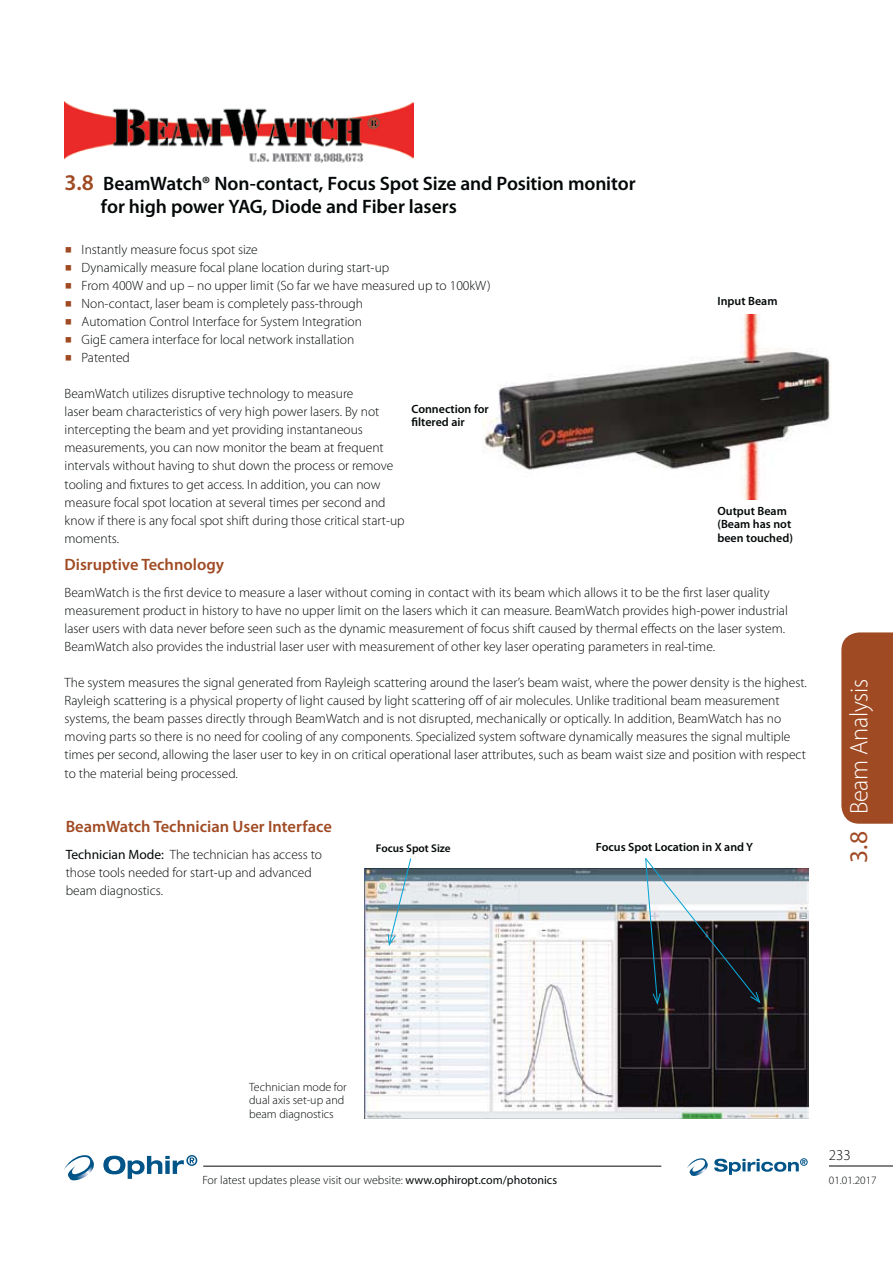
<style>
.page{position:relative;width:893px;height:1263px;background:#fff}
.page>*{position:absolute;margin:0;border:0;box-sizing:border-box;transform-origin:0 0}
.t1{font:300 25.5px "Myriad Pro";letter-spacing:-.01em;color:#fff;scale:.96 1}
.t2{font:25.5px "Myriad Pro";color:#a04a23}
.t3{font:600 19.5px/22.5px "Myriad Pro";letter-spacing:-.01em;color:#040809}
.t4{font:600 16.5px "Myriad Pro";color:#a04a23}
.t5{font:300 15px "Myriad Pro";color:#040809}
.t6{font:300 13.5px/18px "Myriad Pro";color:#040809}
.t7{font:300 12px/13.5px "Myriad Pro";color:#040809}
.t8{font:600 12px/13.5px "Myriad Pro";color:#040809}
.t9{font:600 11.25px "Myriad Pro";color:#040809}
.t10{font:300 11.25px "Myriad Pro";color:#040809}
.s1{font-size:22.5px;color:#a04a23}
.s2{font-family:"Win Soft Pro";font-weight:500;font-size:21px;color:#a04a23}
.s3{font-weight:400}
</style>
<div class="page">
<div style="left:841px;top:632px;width:52px;height:192px;background:#a04a23"></div>
<hr style="left:829px;top:1166px;width:64px;height:1px;background:#040809">
<hr style="left:203px;top:1166px;width:458px;height:1px;background:#040809">
<svg style="left:103px;top:1155px;width:94px;height:24px"></svg>
<svg style="left:64px;top:1155px;width:30px;height:26px"></svg>
<svg style="left:687px;top:1158px;width:121px;height:18px"></svg>
<img style="left:65px;top:102px;width:348px;height:61px">
<img style="left:482px;top:314px;width:348px;height:185px">
<img style="left:364px;top:869px;width:444px;height:249px">
<svg style="left:387px;top:858px;width:25px;height:89px"></svg>
<svg style="left:644px;top:858px;width:117px;height:148px;background:#65686f"></svg>
<h2 class="t3" style="left:101px;top:174px;width:536px;text-indent:-36px"><span class="s1">3.8</span> BeamWatch® Non-contact, Focus Spot Size and Position monitor for high power YAG, Diode and Fiber lasers</h2>
<p class="t6" style="left:65px;top:241px;width:195px"><span class="s2">-</span> Instantly measure focus spot size</p>
<p class="t6" style="left:65px;top:259px;width:326px"><span class="s2">-</span> Dynamically measure focal plane location during start-up</p>
<p class="t6" style="left:65px;top:277px;width:428px"><span class="s2">-</span> From 400W and up – no upper limit (So far we have measured up to 100kW)</p>
<p class="t6" style="left:65px;top:295px;width:300px"><span class="s2">-</span> Non-contact, laser beam is completely pass-through</p>
<p class="t6" style="left:65px;top:313px;width:299px"><span class="s2">-</span> Automation Control Interface for System Integration</p>
<p class="t6" style="left:65px;top:331px;width:291px"><span class="s2">-</span> GigE camera interface for local network installation</p>
<p class="t6" style="left:65px;top:349px;width:67px"><span class="s2">-</span> Patented</p>
<p class="t6" style="left:65px;top:386px;width:341px">BeamWatch utilizes disruptive technology to measure<br>laser beam characteristics of very high power lasers. By not intercepting the beam and yet providing instantaneous measurements, you can now monitor the beam at frequent intervals without having to shut down the process or remove tooling and fixtures to get access. In addition, you can now measure focal spot location at several times per second and know if there is any focal spot shift during those critical start-up moments.</p>
<p class="t8" style="left:411px;top:403px;width:79px">Connection for filtered air</p>
<p class="t8" style="left:717px;top:296px;width:62px">Input Beam</p>
<p class="t8" style="left:717px;top:505px;width:77px">Output Beam (Beam has not been touched)</p>
<p class="t4" style="left:65px;top:558px;width:161px">Disruptive Technology</p>
<p class="t6" style="left:65px;top:584px;width:725px">BeamWatch is the first device to measure a laser without coming in contact with its beam which allows it to be the first laser quality measurement product in history to have no upper limit on the lasers which it can measure. BeamWatch provides high-power industrial laser users with data never before seen such as the dynamic measurement of focus shift caused by thermal effects on the laser system.<br>BeamWatch also provides the industrial laser user with measurement of other key laser operating parameters in real-time.</p>
<p class="t6" style="left:65px;top:675px;width:744px">The system measures the signal generated from Rayleigh scattering around the laser’s beam waist, where the power density is the highest.<br>Rayleigh scattering is a physical property of light caused by light scattering off of air molecules. Unlike traditional beam measurement systems, the beam passes directly through BeamWatch and is not disrupted, mechanically or optically. In addition, BeamWatch has no moving parts so there is no need for cooling of any components. Specialized system software dynamically measures the signal multiple times per second, allowing the laser user to key in on critical operational laser attributes, such as beam waist size and position with respect to the material being processed.</p>
<p class="t4" style="left:66px;top:820px;width:268px">BeamWatch Technician User Interface</p>
<p class="t6" style="left:66px;top:846px;width:258px"><span class="s3">Technician Mode:</span> The technician has access to those tools needed for start-up and advanced beam diagnostics.</p>
<p class="t9" style="left:376px;top:844px;width:76px">Focus Spot Size</p>
<p class="t8" style="left:596px;top:841px;width:159px">Focus Spot Location in X and Y</p>
<h1 class="t1" style="left:849px;top:814px;width:143px;rotate:-90deg">Beam Analysis</h1>
<h1 class="t2" style="left:843px;top:863px;width:33px;rotate:-90deg">3.8</h1>
<p class="t7" style="left:249px;top:1081px;width:99px">Technician mode for dual axis set-up and beam diagnostics</p>
<p class="t5" style="left:829px;top:1150px;width:23px">233</p>
<p class="t7" style="left:202px;top:1174px;width:356px">For latest updates please visit our website: <span class="s3">www.ophiropt.com/photonics</span></p>
<p class="t10" style="left:829px;top:1176px;width:49px">01.01.2017</p>
</div>
